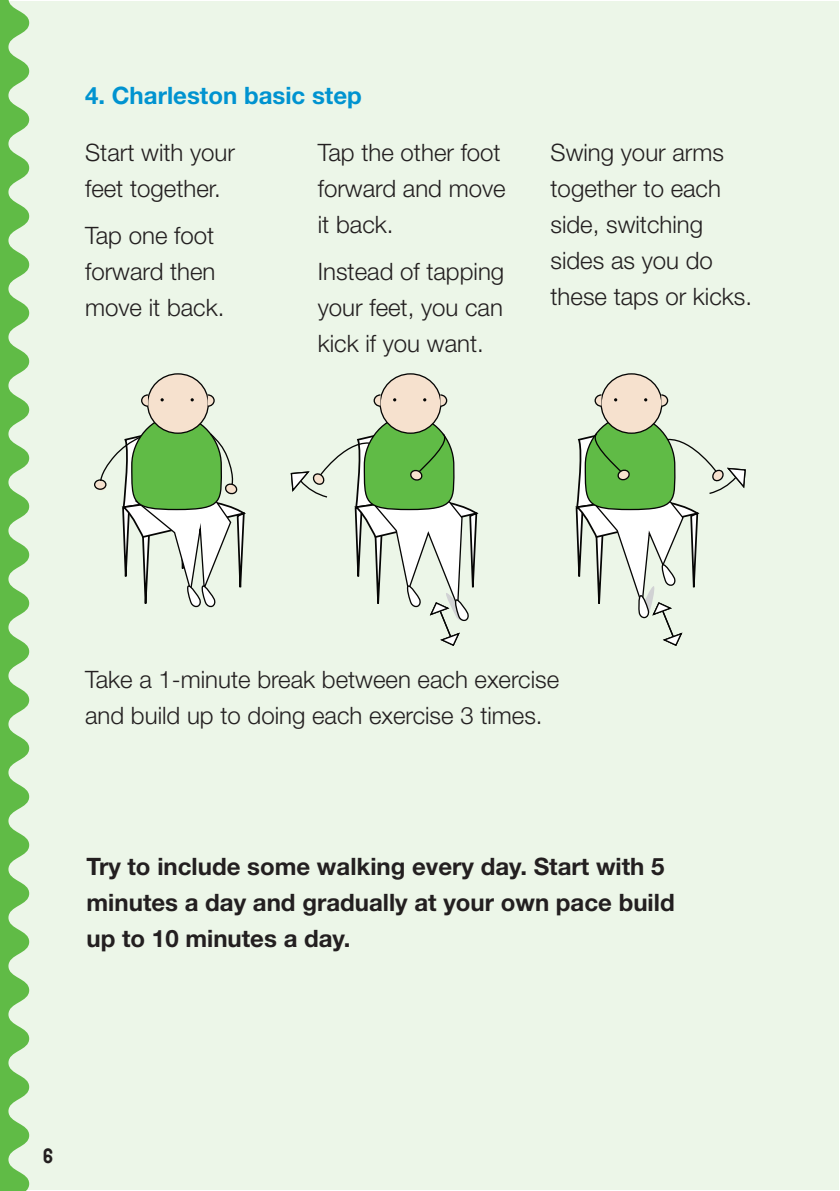
<style>
.page{position:relative;width:840px;height:1191px;background:#fff}
.page>*{position:absolute;margin:0;border:0;box-sizing:border-box;transform-origin:0 0}
.t1{font:300 24px/36px "Helvetica Neue";color:#231f20}
.t2{font:700 24px/36px "Helvetica Neue";color:#231f20}
.t3{font:700 24px "Helvetica Neue";color:#0093d0}
.t4{font:20px "PTF NORDIC Rnd";color:#231f20}
</style>
<div class="page">
<div style="left:1px;top:1px;width:837px;height:1189px;background:#ecf6e8"></div>
<svg style="left:0;top:0;width:29px;height:1191px"></svg>
<div style="left:380px;top:374px;width:60px;height:59px;background:#f6e1ce;border-radius:50%"></div>
<svg style="left:373px;top:394px;width:8px;height:13px"></svg>
<svg style="left:439px;top:394px;width:8px;height:13px"></svg>
<div style="left:600px;top:374px;width:61px;height:59px;background:#f6e1ce;border-radius:50%"></div>
<svg style="left:594px;top:394px;width:8px;height:13px"></svg>
<svg style="left:659px;top:394px;width:9px;height:13px"></svg>
<svg style="left:290px;top:414px;width:189px;height:232px"></svg>
<svg style="left:575px;top:414px;width:171px;height:232px"></svg>
<div style="left:147px;top:374px;width:61px;height:59px;background:#f6e1ce;border-radius:50%"></div>
<svg style="left:141px;top:394px;width:8px;height:13px"></svg>
<svg style="left:206px;top:394px;width:9px;height:13px"></svg>
<svg style="left:94px;top:414px;width:152px;height:194px"></svg>
<p class="t3" style="left:85px;top:80px;width:278px">4. Charleston basic step</p>
<p class="t1" style="left:85px;top:134px;width:151px">Start with your feet together.</p>
<p class="t1" style="left:85px;top:217px;width:141px">Tap one foot forward then move it back.</p>
<p class="t1" style="left:317px;top:134px;width:189px">Tap the other foot forward and move it back.</p>
<p class="t1" style="left:317px;top:253px;width:188px;text-align:justify">Instead of tapping your feet, you can kick if you want.</p>
<p class="t1" style="left:550px;top:134px;width:203px">Swing your arms together to each side, switching sides as you do these taps or kicks.</p>
<p class="t1" style="left:85px;top:661px;width:475px">Take a 1-minute break between each exercise and build up to doing each exercise 3 times.</p>
<p class="t2" style="left:86px;top:848px;width:589px">Try to include some walking every day. Start with 5 minutes a day and gradually at your own pace build up to 10 minutes a day.</p>
<p class="t4" style="left:43px;top:1147px;width:11px">6</p>
</div>
